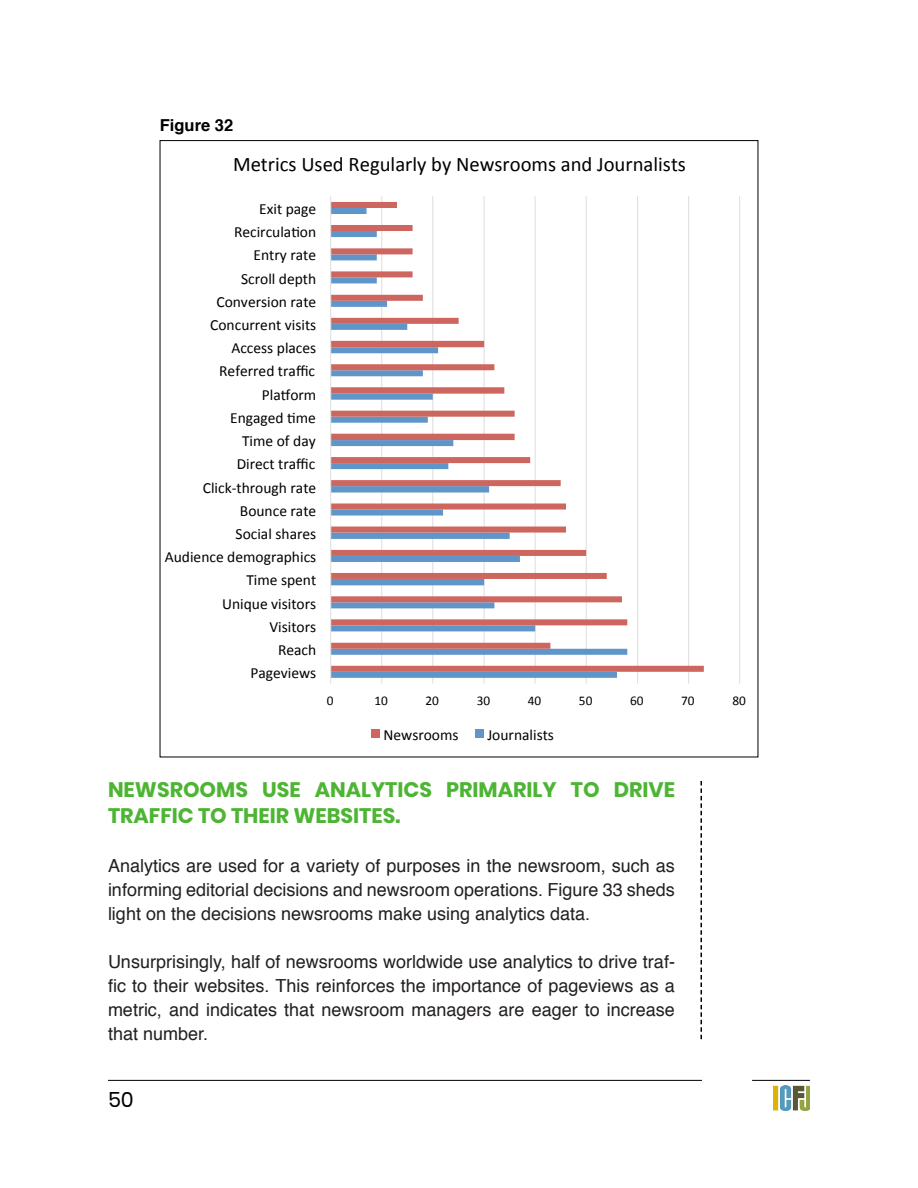
<style>
.page{position:relative;width:918px;height:1188px;background:#fff}
.page>*{position:absolute;margin:0;border:0;box-sizing:border-box;transform-origin:0 0}
.t1{font:700 21px/25.5px "Poppins";color:#4db533}
.t2{font:21px "Poppins";color:#000}
.t3{font:20.7px "Calibri";color:#000}
.t4{font:18px/24px "Helvetica";color:#231f20;text-align:justify}
.t5{font:700 16.5px "Helvetica";color:#000}
.t6{font:15.45px "Calibri";color:#000}
.t7{font:13.35px "Calibri";color:#000}
</style>
<div class="page">
<svg style="left:330px;top:196px;width:410px;height:542px"></svg>
<img style="left:773px;top:1085px;width:37px;height:25px">
<hr style="left:752px;top:1080px;width:58px;height:1px;background:#000">
<hr style="left:108px;top:1080px;width:594px;height:1px;background:#000">
<svg style="left:700px;top:781px;width:2px;height:258px"></svg>
<p class="t5" style="left:160px;top:112px;width:75px">Figure 32</p>
<p class="t3" style="left:233px;top:151px;width:455px">Metrics Used Regularly by Newsrooms and Journalists</p>
<p class="t6" style="left:259px;top:199px;width:59px">Exit page</p>
<p class="t6" style="left:234px;top:222px;width:84px">RecirculaNon</p>
<p class="t6" style="left:254px;top:246px;width:64px">Entry rate</p>
<p class="t6" style="left:241px;top:269px;width:77px">Scroll depth</p>
<p class="t6" style="left:216px;top:292px;width:101px">Conversion rate</p>
<p class="t6" style="left:210px;top:315px;width:108px">Concurrent visits</p>
<p class="t6" style="left:231px;top:338px;width:86px">Access places</p>
<p class="t6" style="left:219px;top:362px;width:97px">Referred traffic</p>
<p class="t6" style="left:262px;top:385px;width:56px">PlaOorm</p>
<p class="t6" style="left:230px;top:408px;width:87px">Engaged Nme</p>
<p class="t6" style="left:242px;top:431px;width:75px">Time of day</p>
<p class="t6" style="left:237px;top:454px;width:80px">Direct traffic</p>
<p class="t6" style="left:203px;top:478px;width:115px">Click-through rate</p>
<p class="t6" style="left:240px;top:501px;width:78px">Bounce rate</p>
<p class="t6" style="left:236px;top:524px;width:82px">Social shares</p>
<p class="t6" style="left:165px;top:547px;width:153px">Audience demographics</p>
<p class="t6" style="left:246px;top:570px;width:71px">Time spent</p>
<p class="t6" style="left:222px;top:594px;width:96px">Unique visitors</p>
<p class="t6" style="left:270px;top:617px;width:48px">Visitors</p>
<p class="t6" style="left:278px;top:640px;width:40px">Reach</p>
<p class="t6" style="left:250px;top:663px;width:67px">Pageviews</p>
<p class="t7" style="left:327px;top:692px;width:8px">0</p>
<p class="t7" style="left:374px;top:692px;width:15px">10</p>
<p class="t7" style="left:426px;top:692px;width:15px">20</p>
<p class="t7" style="left:477px;top:692px;width:15px">30</p>
<p class="t7" style="left:528px;top:692px;width:15px">40</p>
<p class="t7" style="left:579px;top:692px;width:15px">50</p>
<p class="t7" style="left:630px;top:692px;width:15px">60</p>
<p class="t7" style="left:681px;top:692px;width:15px">70</p>
<p class="t7" style="left:732px;top:692px;width:15px">80</p>
<p class="t6" style="left:384px;top:725px;width:77px">Newsrooms</p>
<p class="t6" style="left:487px;top:725px;width:68px">Journalists</p>
<p class="t1" style="left:108px;top:777px;width:569px">NEWSROOMS USE ANALYTICS PRIMARILY TO DRIVE<br>TRAFFIC TO THEIR WEBSITES.</p>
<p class="t4" style="left:108px;top:854px;width:568px">Analytics are used for a variety of purposes in the newsroom, such as informing editorial decisions and newsroom operations. Figure 33 sheds light on the decisions newsrooms make using analytics data.</p>
<p class="t4" style="left:108px;top:950px;width:568px">Unsurprisingly, half of newsrooms worldwide use analytics to drive traf&shy;fic to their websites. This reinforces the importance of pageviews as a metric, and indicates that newsroom managers are eager to increase that number.</p>
<p class="t2" style="left:108px;top:1088px;width:27px">50</p>
</div>
